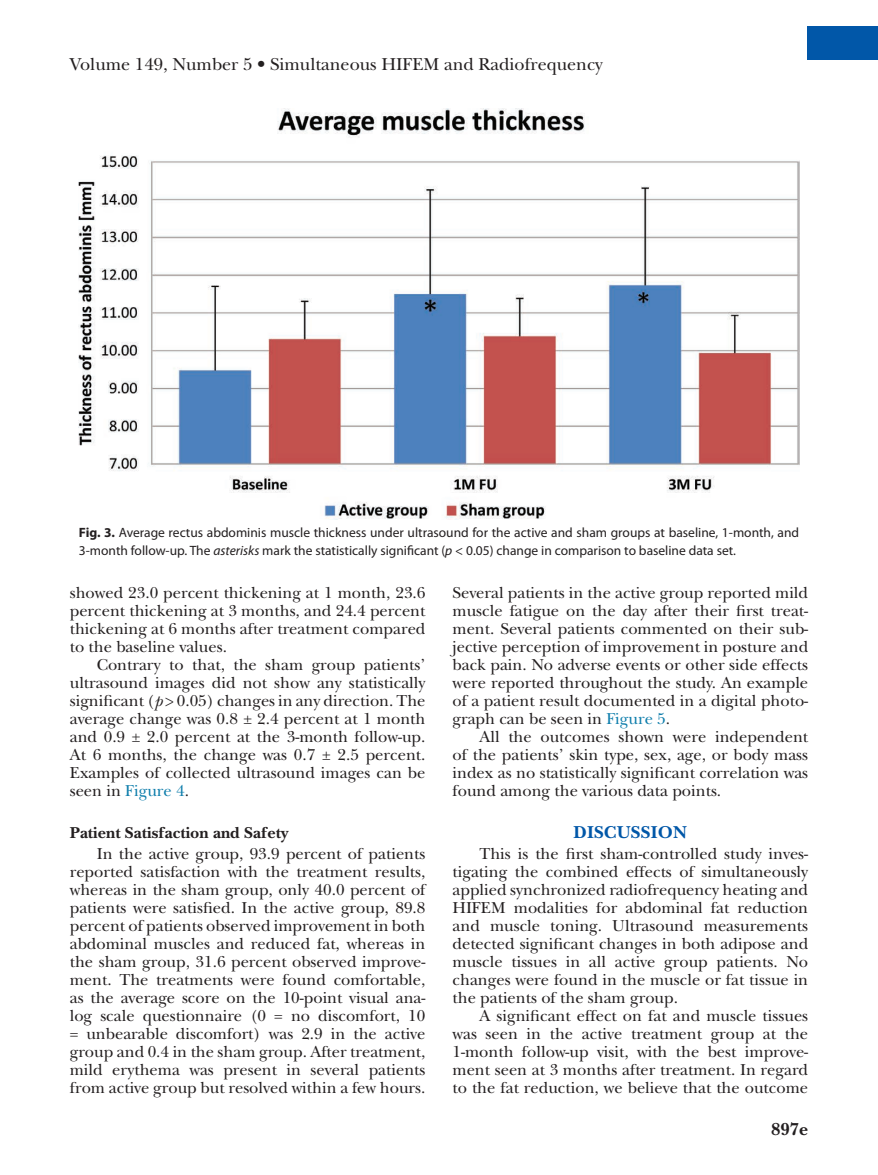
<style>
.page{position:relative;width:878px;height:1175px;background:#fff}
.page>*{position:absolute;margin:0;border:0;box-sizing:border-box;transform-origin:0 0}
.t1{font:18px "New Baskerville Std";color:#231f20}
.t2{font:700 18px "New Baskerville Std";letter-spacing:.01em;color:#0157a8}
.t3{font:700 18px "New Baskerville Std";color:#231f20}
.t4{font:16.5px/18px "New Baskerville Std";color:#231f20;text-align:justify}
.t5{font:700 16.5px "New Baskerville Std";color:#231f20}
.t6{font:13.5px/18px "Myriad Pro";color:#231f20}
.s1{font-weight:700}
.s2{font-style:italic}
.s3{color:#0f7eac}
</style>
<div class="page">
<div style="left:807px;top:26px;width:71px;height:33px;background:#0157a8"></div>
<img style="left:79px;top:108px;width:720px;height:411px">
<p class="t1" style="left:70px;top:54px;width:534px">Volume 149, Number 5 • Simultaneous HIFEM and Radiofrequency</p>
<p class="t6" style="left:79px;top:523px;width:721px"><span class="s1">Fig. 3.</span> Average rectus abdominis muscle thickness under ultrasound for the active and sham groups at baseline, 1-month, and<br>3-month follow-up. The <span class="s2">asterisks</span> mark the statistically significant (<span class="s2">p</span> &lt; 0.05) change in comparison to baseline data set.</p>
<p class="t4" style="left:70px;top:584px;width:357px">showed 23.0 percent thickening at 1 month, 23.6 percent thickening at 3 months, and 24.4 percent thickening at 6 months after treatment compared to the baseline values.</p>
<p class="t4" style="left:70px;top:656px;width:357px;text-indent:27px">Contrary to that, the sham group patients’ ultrasound images did not show any statistically significant (<span class="s2">p</span> &gt; 0.05) changes in any direction. The average change was 0.8 ± 2.4 percent at 1 month and 0.9 ± 2.0 percent at the 3-month follow-up.<br>At 6 months, the change was 0.7 ± 2.5 percent.<br>Examples of collected ultrasound images can be seen in <span class="s3">Figure 4</span>.</p>
<p class="t5" style="left:70px;top:823px;width:220px">Patient Satisfaction and Safety</p>
<p class="t4" style="left:70px;top:845px;width:357px;text-indent:27px">In the active group, 93.9 percent of patients reported satisfaction with the treatment results, whereas in the sham group, only 40.0 percent of patients were satisfied. In the active group, 89.8 percent of patients observed improvement in both abdominal muscles and reduced fat, whereas in the sham group, 31.6 percent observed improve&shy;ment. The treatments were found comfortable, as the average score on the 10-point visual ana&shy;log scale questionnaire (0 = no discomfort, 10 = unbearable discomfort) was 2.9 in the active group and 0.4 in the sham group. After treatment, mild erythema was present in several patients from active group but resolved within a few hours.</p>
<p class="t4" style="left:452px;top:584px;width:357px">Several patients in the active group reported mild muscle fatigue on the day after their first treat&shy;ment. Several patients commented on their sub&shy;jective perception of improvement in posture and back pain. No adverse events or other side effects were reported throughout the study. An example of a patient result documented in a digital photo&shy;graph can be seen in <span class="s3">Figure 5</span>.</p>
<p class="t4" style="left:452px;top:728px;width:357px;text-indent:27px">All the outcomes shown were independent of the patients’ skin type, sex, age, or body mass index as no statistically significant correlation was found among the various data points.</p>
<p class="t2" style="left:573px;top:821px;width:115px">DISCUSSION</p>
<p class="t4" style="left:452px;top:845px;width:357px;text-indent:27px">This is the first sham-controlled study inves&shy;tigating the combined effects of simultaneously applied synchronized radiofrequency heating and HIFEM modalities for abdominal fat reduction and muscle toning. Ultrasound measurements detected significant changes in both adipose and muscle tissues in all active group patients. No changes were found in the muscle or fat tissue in the patients of the sham group.</p>
<p class="t4" style="left:452px;top:1007px;width:357px;text-indent:27px">A significant effect on fat and muscle tissues was seen in the active treatment group at the 1-month follow-up visit, with the best improve&shy;ment seen at 3 months after treatment. In regard to the fat reduction, we believe that the outcome</p>
<p class="t3" style="left:771px;top:1118px;width:39px">897e</p>
</div>
